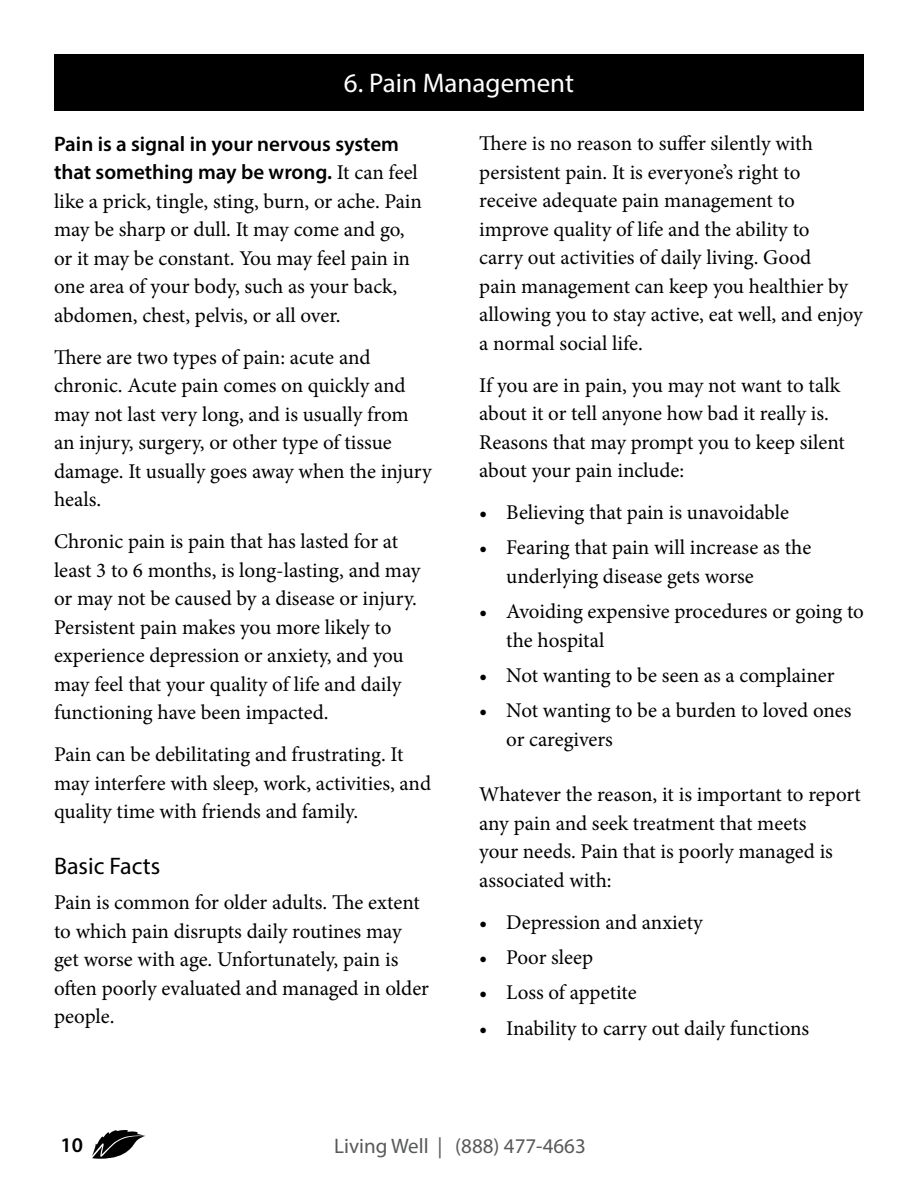
<style>
.page{position:relative;width:918px;height:1188px;background:#fff}
.page>*{position:absolute;margin:0;border:0;box-sizing:border-box;transform-origin:0 0}
.t1{font:27px "Myriad Pro";color:#fff}
.t2{font:24px "Myriad Pro";color:#000}
.t3{font:21px/28.5px "Minion Pro";letter-spacing:-.005em;color:#000}
.t4{font:600 21px/28.5px "Myriad Pro";color:#000}
.t5{font:21px "Myriad Pro";color:#58595b}
.s1{font-family:"Minion Pro";font-weight:400}
</style>
<div class="page">
<svg style="left:92px;top:1130px;width:54px;height:29px"></svg>
<div style="left:54px;top:54px;width:810px;height:56px;background:#000"></div>
<p class="t1" style="left:344px;top:67px;width:232px">6. Pain Management</p>
<p class="t4" style="left:54px;top:129px;width:365px">Pain is a signal in your nervous system that something may be wrong. <span class="s1">It can feel</span></p>
<p class="t3" style="left:54px;top:187px;width:370px">like a prick, tingle, sting, burn, or ache. Pain may be sharp or dull. It may come and go, or it may be constant. You may feel pain in one area of your body, such as your back, abdomen, chest, pelvis, or all over.</p>
<p class="t3" style="left:54px;top:343px;width:379px">There are two types of pain: acute and chronic. Acute pain comes on quickly and may not last very long, and is usually from an injury, surgery, or other type of tissue damage. It usually goes away when the injury heals.</p>
<p class="t3" style="left:54px;top:527px;width:368px">Chronic pain is pain that has lasted for at least 3 to 6 months, is long-lasting, and may or may not be caused by a disease or injury.<br>Persistent pain makes you more likely to experience depression or anxiety, and you may feel that your quality of life and daily functioning have been impacted.</p>
<p class="t3" style="left:54px;top:740px;width:379px">Pain can be debilitating and frustrating. It may interfere with sleep, work, activities, and quality time with friends and family.</p>
<p class="t2" style="left:54px;top:851px;width:108px">Basic Facts</p>
<p class="t3" style="left:54px;top:888px;width:377px">Pain is common for older adults. The extent to which pain disrupts daily routines may get worse with age. Unfortunately, pain is often poorly evaluated and managed in older people.</p>
<p class="t3" style="left:479px;top:129px;width:385px">There is no reason to suffer silently with persistent pain. It is everyone’s right to receive adequate pain management to improve quality of life and the ability to<br>carry out activities of daily living. Good<br>pain management can keep you healthier by allowing you to stay active, eat well, and enjoy a normal social life.</p>
<p class="t3" style="left:479px;top:371px;width:367px">If you are in pain, you may not want to talk about it or tell anyone how bad it really is.<br>Reasons that may prompt you to keep silent about your pain include:</p>
<p class="t3" style="left:479px;top:498px;width:311px">• Believing that pain is unavoidable</p>
<p class="t3" style="left:506px;top:534px;width:307px;text-indent:-27px">• Fearing that pain will increase as the underlying disease gets worse</p>
<p class="t3" style="left:506px;top:597px;width:359px;text-indent:-27px">• Avoiding expensive procedures or going to the hospital</p>
<p class="t3" style="left:479px;top:661px;width:357px">• Not wanting to be seen as a complainer</p>
<p class="t3" style="left:506px;top:696px;width:347px;text-indent:-27px">• Not wanting to be a burden to loved ones or caregivers</p>
<p class="t3" style="left:479px;top:780px;width:383px">Whatever the reason, it is important to report any pain and seek treatment that meets<br>your needs. Pain that is poorly managed is associated with:</p>
<p class="t3" style="left:479px;top:908px;width:225px">• Depression and anxiety</p>
<p class="t3" style="left:479px;top:943px;width:115px">• Poor sleep</p>
<p class="t3" style="left:479px;top:978px;width:159px">• Loss of appetite</p>
<p class="t3" style="left:479px;top:1014px;width:332px">• Inability to carry out daily functions</p>
<p class="t4" style="left:61px;top:1130px;width:24px">10</p>
<p class="t5" style="left:334px;top:1133px;width:253px">Living Well | (888) 477-4663</p>
</div>
